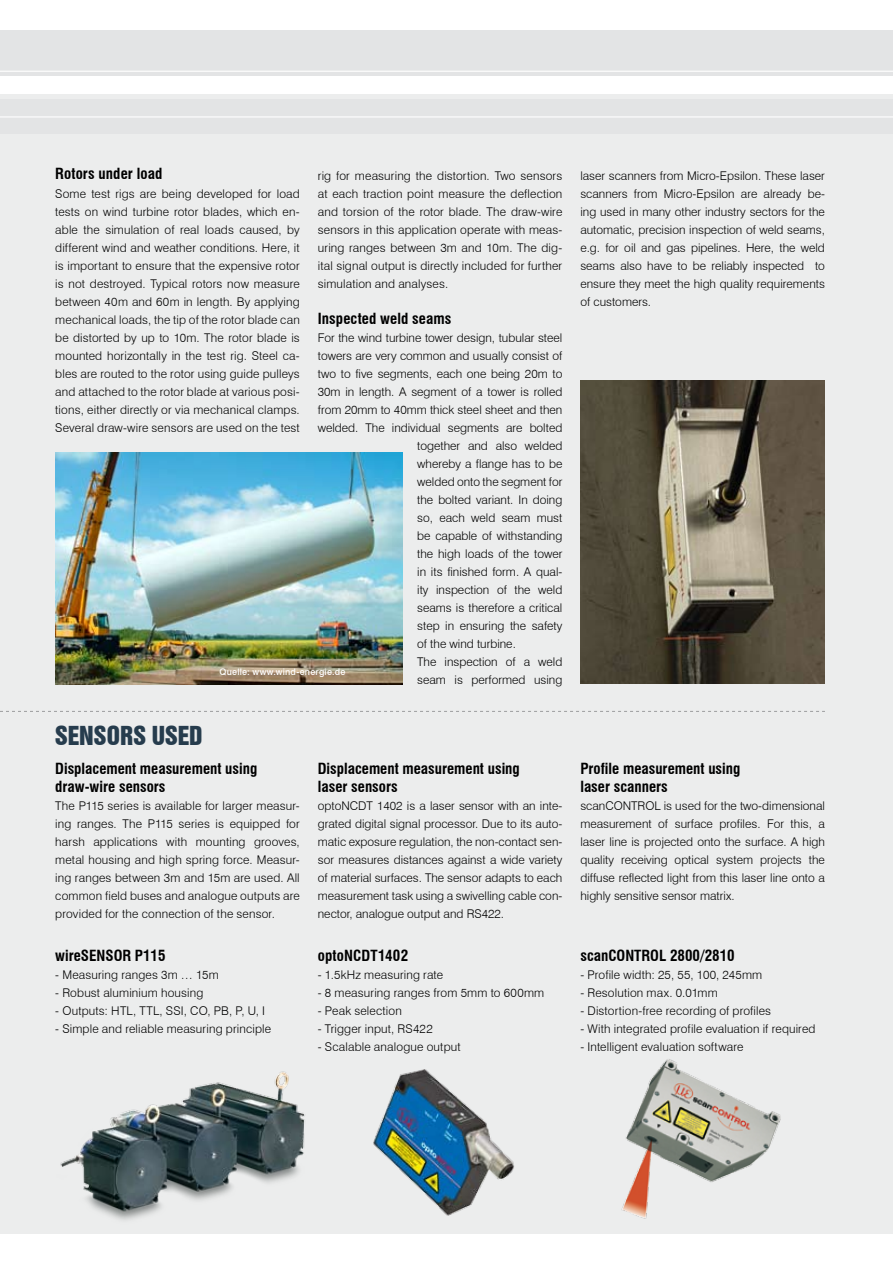
<style>
.page{position:relative;width:893px;height:1263px;background:#fff}
.page>*{position:absolute;margin:0;border:0;box-sizing:border-box;transform-origin:0 0}
.t1{font:24px "Swiss 921 BT Regular A";color:#263c4d}
.t2{font:700 condensed 15px/18px "Swiss 721 BT";color:#000}
.t3{font:300 12px/18px "Swiss 721 BT";color:#000;text-align:justify}
.t4{font:500 9px "Swiss 721 BT";letter-spacing:.025em;color:#fff}
</style>
<div class="page">
<div style="left:0;top:30px;width:893px;height:1203px;background:#eceded"></div>
<div style="left:0;top:77px;width:893px;height:17px;background:#fff"></div>
<div style="left:0;top:100px;width:893px;height:34px;background:#e3e4e5"></div>
<div style="left:0;top:30px;width:893px;height:47px;background:#e3e4e5"></div>
<hr style="left:0;top:76px;width:893px;height:1px;background:#fff">
<hr style="left:0;top:71px;width:893px;height:1px;background:#fff">
<hr style="left:0;top:116px;width:893px;height:1px;background:#fff">
<img style="left:580px;top:380px;width:245px;height:304px">
<img style="left:23px;top:1071px;width:333px;height:163px">
<img style="left:621px;top:1059px;width:160px;height:160px">
<img style="left:55px;top:452px;width:347px;height:232px">
<img style="left:373px;top:1069px;width:142px;height:147px">
<svg style="left:0;top:711px;width:825px;height:1px"></svg>
<p class="t2" style="left:55px;top:165px;width:109px">Rotors under load</p>
<p class="t3" style="left:55px;top:185px;width:246px">Some test rigs are being developed for load tests on wind turbine rotor blades, which en&shy;able the simulation of real loads caused, by different wind and weather conditions. Here, it is important to ensure that the expensive rotor is not destroyed. Typical rotors now measure between 40m and 60m in length. By applying mechanical loads, the tip of the rotor blade can be distorted by up to 10m. The rotor blade is mounted horizontally in the test rig. Steel ca&shy;bles are routed to the rotor using guide pulleys and attached to the rotor blade at various posi&shy;tions, either directly or via mechanical clamps.<br>Several draw-wire sensors are used on the test</p>
<p class="t3" style="left:318px;top:167px;width:246px">rig for measuring the distortion. Two sensors at each traction point measure the deflection and torsion of the rotor blade. The draw-wire sensors in this application operate with meas&shy;uring ranges between 3m and 10m. The dig&shy;ital signal output is directly included for further simulation and analyses.</p>
<p class="t2" style="left:318px;top:310px;width:135px">Inspected weld seams</p>
<p class="t3" style="left:318px;top:329px;width:246px">For the wind turbine tower design, tubular steel</p>
<p class="t3" style="left:318px;top:347px;width:246px">towers are very common and usually consist of</p>
<p class="t3" style="left:318px;top:365px;width:246px">two to five segments, each one being 20m to</p>
<p class="t3" style="left:318px;top:383px;width:246px">30m in length. A segment of a tower is rolled</p>
<p class="t3" style="left:318px;top:401px;width:246px">from 20mm to 40mm thick steel sheet and then</p>
<p class="t3" style="left:318px;top:419px;width:246px">welded. The individual segments are bolted</p>
<p class="t3" style="left:417px;top:437px;width:147px">together and also welded</p>
<p class="t3" style="left:417px;top:455px;width:147px">whereby a flange has to be</p>
<p class="t3" style="left:417px;top:473px;width:147px">welded onto the segment for</p>
<p class="t3" style="left:417px;top:491px;width:147px">the bolted variant. In doing</p>
<p class="t3" style="left:417px;top:509px;width:147px">so, each weld seam must</p>
<p class="t3" style="left:417px;top:527px;width:147px">be capable of withstanding</p>
<p class="t3" style="left:417px;top:545px;width:147px">the high loads of the tower</p>
<p class="t3" style="left:417px;top:563px;width:147px">in its finished form. A qual-</p>
<p class="t3" style="left:417px;top:581px;width:147px">ity inspection of the weld</p>
<p class="t3" style="left:417px;top:599px;width:147px">seams is therefore a critical</p>
<p class="t3" style="left:417px;top:617px;width:147px">step in ensuring the safety</p>
<p class="t3" style="left:417px;top:635px;width:100px">of the wind turbine.</p>
<p class="t3" style="left:417px;top:653px;width:147px">The inspection of a weld</p>
<p class="t3" style="left:417px;top:671px;width:147px">seam is performed using</p>
<p class="t4" style="left:219px;top:666px;width:127px">Quelle: www.wind-energie.de</p>
<h1 class="t1" style="left:55px;top:720px;width:149px">SENSORS USED</h1>
<p class="t2" style="left:55px;top:760px;width:204px">Displacement measurement using draw-wire sensors</p>
<p class="t3" style="left:55px;top:797px;width:246px">The P115 series is available for larger measur&shy;ing ranges. The P115 series is equipped for harsh applications with mounting grooves, metal housing and high spring force. Measur&shy;ing ranges between 3m and 15m are used. All common field buses and analogue outputs are provided for the connection of the sensor.</p>
<p class="t2" style="left:55px;top:946px;width:112px">wireSENSOR P115</p>
<p class="t3" style="left:55px;top:965px;width:165px">- Measuring ranges 3m … 15m</p>
<p class="t3" style="left:55px;top:983px;width:150px">- Robust aluminium housing</p>
<p class="t3" style="left:55px;top:1001px;width:211px">- Outputs: HTL, TTL, SSI, CO, PB, P, U, I</p>
<p class="t3" style="left:55px;top:1019px;width:217px">- Simple and reliable measuring principle</p>
<p class="t2" style="left:318px;top:760px;width:204px">Displacement measurement using laser sensors</p>
<p class="t3" style="left:318px;top:797px;width:246px">optoNCDT 1402 is a laser sensor with an inte&shy;grated digital signal processor. Due to its auto&shy;matic exposure regulation, the non-contact sen&shy;sor measures distances against a wide variety of material surfaces. The sensor adapts to each measurement task using a swivelling cable con&shy;nector, analogue output and RS422.</p>
<p class="t2" style="left:318px;top:946px;width:92px">optoNCDT1402</p>
<p class="t3" style="left:318px;top:965px;width:127px">- 1.5kHz measuring rate</p>
<p class="t3" style="left:318px;top:983px;width:228px">- 8 measuring ranges from 5mm to 600mm</p>
<p class="t3" style="left:318px;top:1001px;width:85px">- Peak selection</p>
<p class="t3" style="left:318px;top:1019px;width:116px">- Trigger input, RS422</p>
<p class="t3" style="left:318px;top:1037px;width:144px">- Scalable analogue output</p>
<p class="t3" style="left:580px;top:167px;width:246px">laser scanners from Micro-Epsilon. These laser scanners from Micro-Epsilon are already be&shy;ing used in many other industry sectors for the automatic, precision inspection of weld seams, e.g. for oil and gas pipelines. Here, the weld seams also have to be reliably inspected to ensure they meet the high quality requirements of customers.</p>
<p class="t2" style="left:580px;top:760px;width:162px">Profile measurement using laser scanners</p>
<p class="t3" style="left:580px;top:797px;width:246px">scanCONTROL is used for the two-dimensional measurement of surface profiles. For this, a laser line is projected onto the surface. A high quality receiving optical system projects the diffuse reflected light from this laser line onto a highly sensitive sensor matrix.</p>
<p class="t2" style="left:580px;top:946px;width:156px">scanCONTROL 2800/2810</p>
<p class="t3" style="left:580px;top:965px;width:183px">- Profile width: 25, 55, 100, 245mm</p>
<p class="t3" style="left:580px;top:983px;width:139px">- Resolution max. 0.01mm</p>
<p class="t3" style="left:580px;top:1001px;width:192px">- Distortion-free recording of profiles</p>
<p class="t3" style="left:580px;top:1019px;width:237px">- With integrated profile evaluation if required</p>
<p class="t3" style="left:580px;top:1037px;width:165px">- Intelligent evaluation software</p>
</div>
